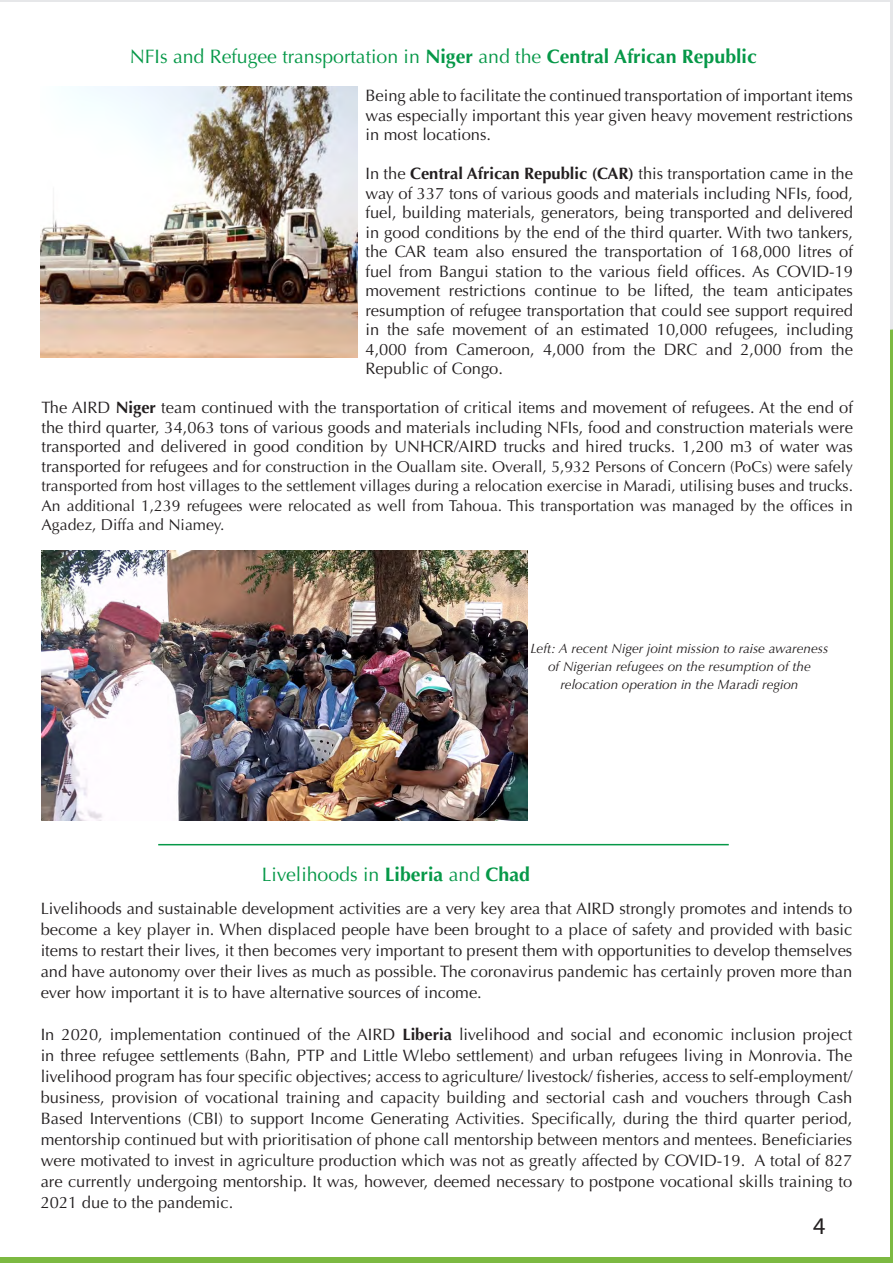
<style>
.page{position:relative;width:893px;height:1263px;background:#fff}
.page>*{position:absolute;margin:0;border:0;box-sizing:border-box;transform-origin:0 0}
.t1{font:24px "Myriad Pro";color:#231f20}
.t2{font:19.5px "Optima";color:#069848}
.t3{font:16.5px/19.5px "Optima";color:#231f20;text-align:justify}
.t4{font:15.75px/19.5px "Optima";color:#231f20;text-align:justify}
.t5{font:italic 13.5px/18px "Optima";color:#231f20;text-align:center}
.s1{font-weight:700}
.s2{font-size:16.5px}
</style>
<div class="page">
<img style="left:41px;top:550px;width:486px;height:270px">
<img style="left:41px;top:87px;width:317px;height:270px">
<hr style="left:158px;top:844px;width:571px;height:1px;background:#069848">
<p class="t2" style="left:130px;top:45px;width:629px">NFIs and Refugee transportation in <span class="s1">Niger</span> and the <span class="s1">Central African Republic</span></p>
<p class="t3" style="left:365px;top:86px;width:489px">Being able to facilitate the continued transportation of important items was especially important this year given heavy movement restrictions in most locations.</p>
<p class="t3" style="left:365px;top:164px;width:489px">In the <span class="s1">Central African Republic (CAR)</span> this transportation came in the way of 337 tons of various goods and materials including NFIs, food, fuel, building materials, generators, being transported and delivered in good conditions by the end of the third quarter. With two tankers, the CAR team also ensured the transportation of 168,000 litres of fuel from Bangui station to the various field offices. As COVID-19 movement restrictions continue to be lifted, the team anticipates resumption of refugee transportation that could see support required in the safe movement of an estimated 10,000 refugees, including 4,000 from Cameroon, 4,000 from the DRC and 2,000 from the Republic of Congo.</p>
<p class="t3" style="left:41px;top:398px;width:813px">The AIRD <span class="s1">Niger</span> team continued with the transportation of critical items and movement of refugees. At the end of the third quarter, 34,063 tons of various goods and materials including NFIs, food and construction materials were transported and delivered in good condition by UNHCR/AIRD trucks and hired trucks. 1,200 m3 of water was</p>
<p class="t4" style="left:41px;top:457px;width:813px"><span class="s2">transported for refugees</span> and for construction in the Ouallam site. Overall, 5,932 Persons of Concern (PoCs) were safely transported from host villages to the settlement villages during a relocation exercise in Maradi, utilising buses and trucks.<br>An additional 1,239 refugees were relocated as well from Tahoua. This transportation was managed by the offices in Agadez, Diffa and Niamey.</p>
<p class="t5" style="left:531px;top:639px;width:299px">Left: A recent Niger joint mission to raise awareness of Nigerian refugees on the resumption of the relocation operation in the Maradi region</p>
<p class="t2" style="left:262px;top:863px;width:270px">Livelihoods in <span class="s1">Liberia</span> and <span class="s1">Chad</span></p>
<p class="t3" style="left:41px;top:898px;width:813px;line-height:21px">Livelihoods and sustainable development activities are a very key area that AIRD strongly promotes and intends to become a key player in. When displaced people have been brought to a place of safety and provided with basic items to restart their lives, it then becomes very important to present them with opportunities to develop themselves and have autonomy over their lives as much as possible. The coronavirus pandemic has certainly proven more than ever how important it is to have alternative sources of income.</p>
<p class="t3" style="left:41px;top:1024px;width:813px;line-height:21px">In 2020, implementation continued of the AIRD <span class="s1">Liberia</span> livelihood and social and economic inclusion project in three refugee settlements (Bahn, PTP and Little Wlebo settlement) and urban refugees living in Monrovia. The livelihood program has four specific objectives; access to agriculture/ livestock/ fisheries, access to self-employment/ business, provision of vocational training and capacity building and sectorial cash and vouchers through Cash Based Interventions (CBI) to support Income Generating Activities. Specifically, during the third quarter period, mentorship continued but with prioritisation of phone call mentorship between mentors and mentees. Beneficiaries were motivated to invest in agriculture production which was not as greatly affected by COVID-19. A total of 827 are currently undergoing mentorship. It was, however, deemed necessary to postpone vocational skills training to 2021 due to the pandemic.</p>
<p class="t1" style="left:813px;top:1211px;width:14px">4</p>
</div>
